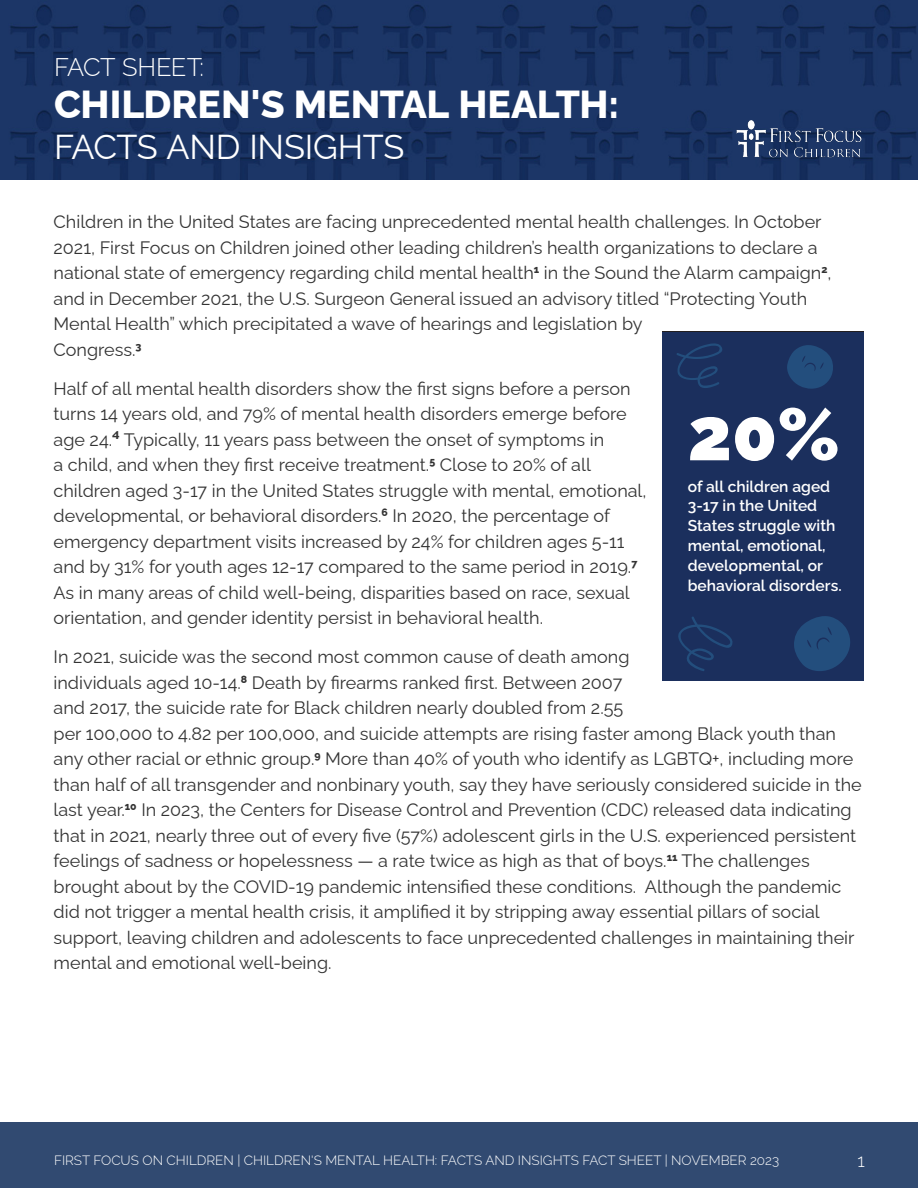
<style>
.page{position:relative;width:918px;height:1188px;background:#fff}
.page>*{position:absolute;margin:0;border:0;box-sizing:border-box;transform-origin:0 0}
.t1{font:900 73.65px "Raleway";color:#fff}
.t2{font:800 39px "Raleway";letter-spacing:-.005em;color:#fff}
.t3{font:34.5px "Raleway";letter-spacing:-.01em;color:#fff}
.t4{font:300 25.5px "Raleway";letter-spacing:-.025em;color:#fff}
.Paragraph_Style_1{font:18px/25.5px "Raleway";color:#333}
.t5{font:300 18px "Raleway";color:#fff}
.t6{font:600 15.6px/19.8px "Raleway";color:#fff}
.t7{font:300 13.5px "Raleway";color:#fff}
.s1{font-weight:800}
</style>
<div class="page">
<div style="left:0;top:1122px;width:918px;height:66px;background:#314a71"></div>
<img style="left:0;top:0;width:918px;height:179px">
<img style="left:734px;top:120px;width:130px;height:40px">
<div style="left:663px;top:332px;width:201px;height:348px;background:#1b2f5d"></div>
<svg style="left:794px;top:616px;width:56px;height:55px"></svg>
<svg style="left:787px;top:345px;width:46px;height:44px"></svg>
<svg style="left:678px;top:617px;width:55px;height:54px"></svg>
<svg style="left:677px;top:343px;width:45px;height:45px"></svg>
<h3 class="t4" style="left:54px;top:46px;width:152px">FACT SHEET:</h3>
<h2 class="t2" style="left:54px;top:73px;width:567px">CHILDREN'S MENTAL HEALTH:</h2>
<h3 class="t3" style="left:54px;top:119px;width:352px">FACTS AND INSIGHTS</h3>
<p class="Paragraph_Style_1" style="left:54px;top:207px;width:779px">Children in the United States are facing unprecedented mental health challenges. In October 2021, First Focus on Children joined other leading children’s health organizations to declare a national state of emergency regarding child mental health<sup>1</sup> in the Sound the Alarm campaign<sup>2</sup>, and in December 2021, the U.S. Surgeon General issued an advisory titled “Protecting Youth Mental Health” which precipitated a wave of hearings and legislation by<br>Congress.<sup>3</sup></p>
<p class="Paragraph_Style_1" style="left:54px;top:373px;width:595px">Half of all mental health disorders show the first signs before a person turns 14 years old, and 79% of mental health disorders emerge before age 24.<span class="s1">⁴</span> Typically, 11 years pass between the onset of symptoms in<br>a child, and when they first receive treatment.<sup>5</sup> Close to 20% of all children aged 3-17 in the United States struggle with mental, emotional, developmental, or behavioral disorders.<sup>6</sup> In 2020, the percentage of emergency department visits increased by 24% for children ages 5-11 and by 31% for youth ages 12-17 compared to the same period in 2019.<sup>7<br></sup>As in many areas of child well-being, disparities based on race, sexual orientation, and gender identity persist in behavioral health.</p>
<p class="Paragraph_Style_1" style="left:54px;top:642px;width:810px">In 2021, suicide was the second most common cause of death among<br>individuals aged 10-14.<sup>8</sup> Death by firearms ranked first. Between 2007<br>and 2017, the suicide rate for Black children nearly doubled from 2.55<br>per 100,000 to 4.82 per 100,000, and suicide attempts are rising faster among Black youth than any other racial or ethnic group.<sup>9</sup> More than 40% of youth who identify as LGBTQ+, including more than half of all transgender and nonbinary youth, say they have seriously considered suicide in the last year.<sup>10</sup> In 2023, the Centers for Disease Control and Prevention (CDC) released data indicating that in 2021, nearly three out of every five (57%) adolescent girls in the U.S. experienced persistent feelings of sadness or hopelessness — a rate twice as high as that of boys.<sup>11</sup> The challenges brought about by the COVID-19 pandemic intensified these conditions. Although the pandemic did not trigger a mental health crisis, it amplified it by stripping away essential pillars of social support, leaving children and adolescents to face unprecedented challenges in maintaining their mental and emotional well-being.</p>
<p class="t1" style="left:688px;top:376px;width:154px">20%</p>
<p class="t6" style="left:688px;top:494px;width:155px">3-17 in the United<br>States struggle with mental, emotional, developmental, or behavioral disorders.</p>
<p class="t6" style="left:688px;top:474px;width:144px">of all children aged</p>
<p class="t7" style="left:54px;top:1150px;width:727px">FIRST FOCUS ON CHILDREN | CHILDREN'S MENTAL HEALTH: FACTS AND INSIGHTS FACT SHEET | NOVEMBER 2023</p>
<p class="t5" style="left:858px;top:1147px;width:9px">1</p>
</div>
